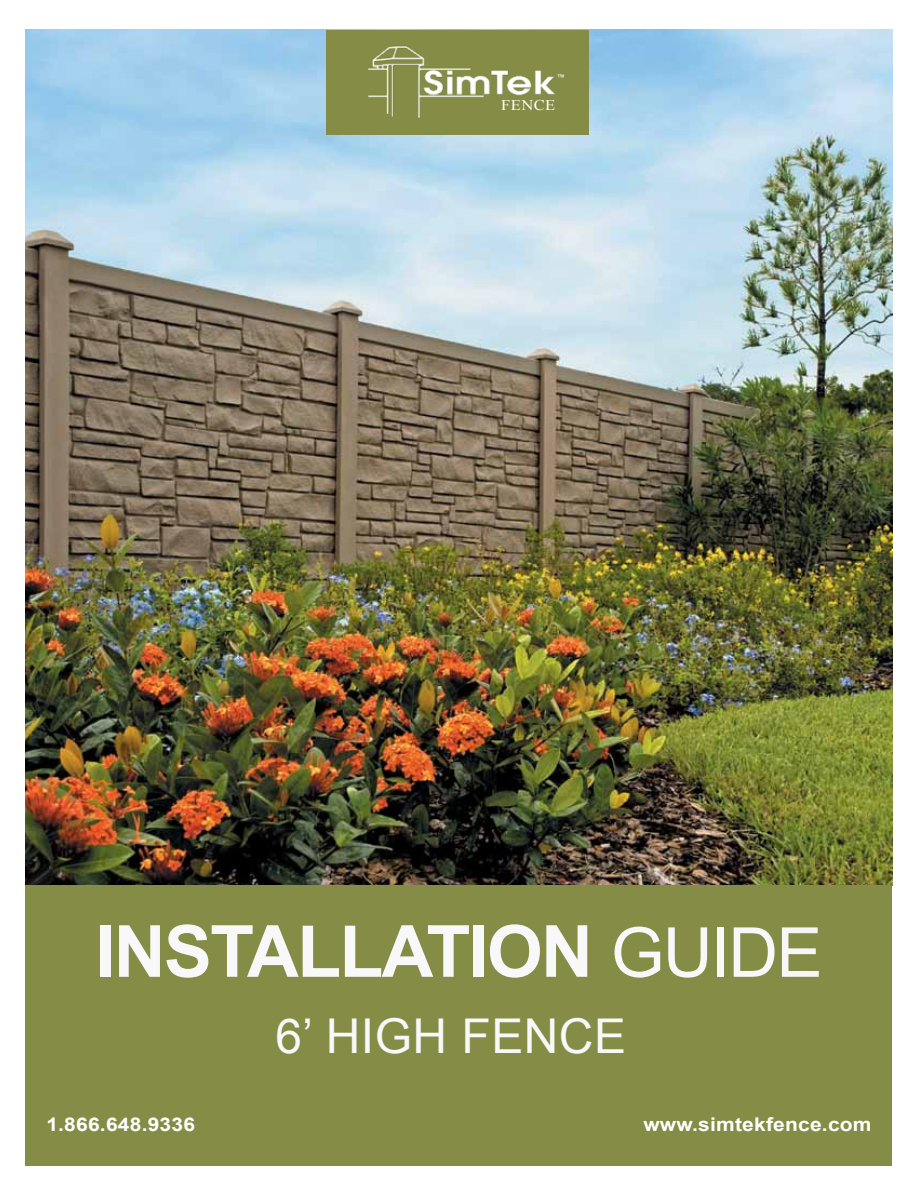
<style>
.page{position:relative;width:918px;height:1188px;background:#fff}
.page>*{position:absolute;margin:0;border:0;box-sizing:border-box;transform-origin:0 0}
.t1{font:700 72px "Arial";letter-spacing:-.025em;color:#f8f8f9}
.t2{font:48px "Arial";letter-spacing:.01em;color:#f8f8f9}
.t3{font:700 18.9px "Arial";letter-spacing:.01em;color:#fff;scale:1.11 1}
.t4{font:14.85px "Times New Roman";letter-spacing:.025em;color:#fff;scale:1.11 1}
.s1{font-weight:400;font-size:69px}
</style>
<div class="page">
<img style="left:25px;top:29px;width:867px;height:857px">
<div style="left:26px;top:886px;width:866px;height:280px;background:#858c45"></div>
<div style="left:327px;top:30px;width:262px;height:104px;background:#858c45"></div>
<img style="left:349px;top:29px;width:231px;height:89px">
<p class="t4" style="left:501px;top:95px;width:50px">FENCE</p>
<h1 class="t1" style="left:96px;top:904px;width:728px">INSTALLATION <span class="s1">GUIDE</span></h1>
<h2 class="t2" style="left:275px;top:1005px;width:352px">6’ HIGH FENCE</h2>
<p class="t3" style="left:46px;top:1112px;width:135px">1.866.648.9336</p>
<p class="t3" style="left:643px;top:1112px;width:207px">www.simtekfence.com</p>
</div>
